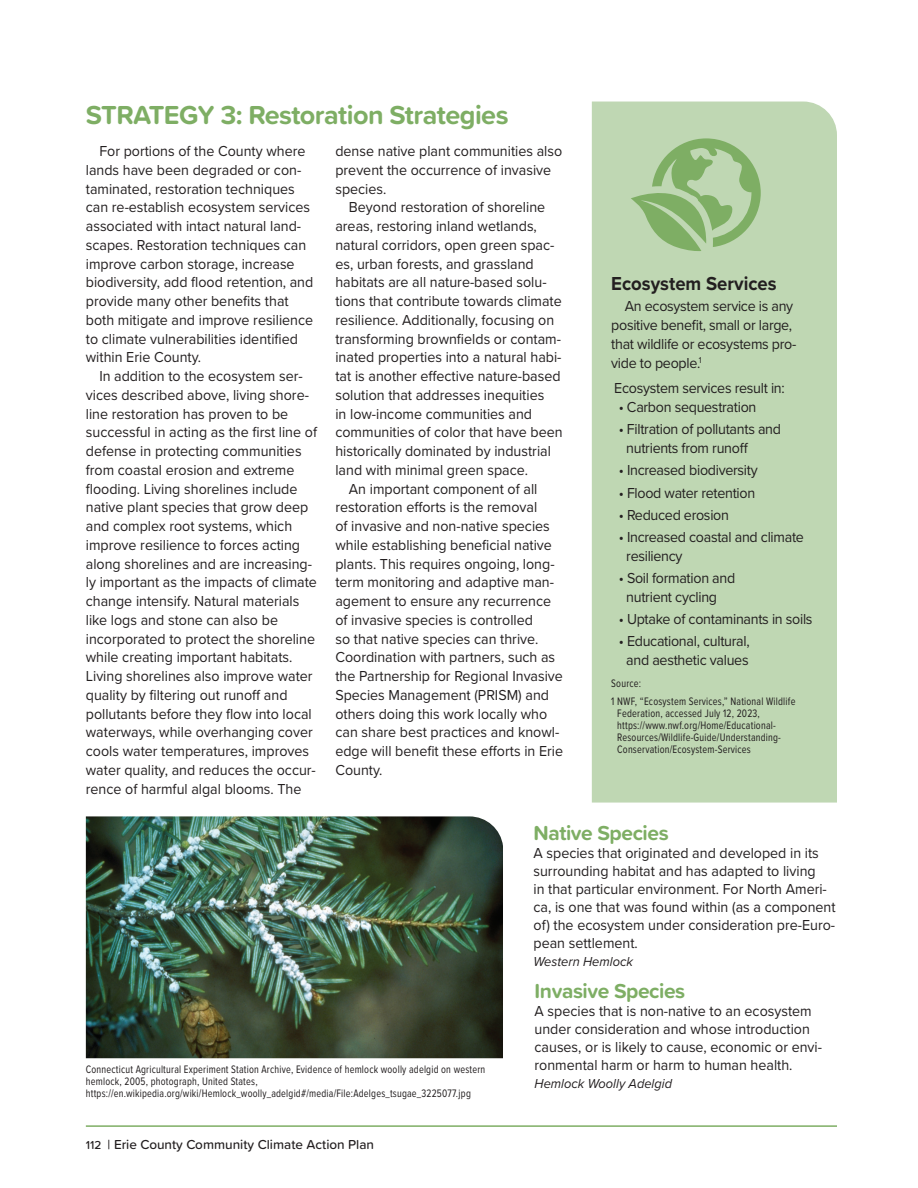
<style>
.page{position:relative;width:918px;height:1188px;background:#fff}
.page>*{position:absolute;margin:0;border:0;box-sizing:border-box;transform-origin:0 0}
.t1{font:700 27px "Proxima Soft";letter-spacing:-.02em;color:#7eae64}
.t2{font:700 21px "Proxima Soft";letter-spacing:-.02em;color:#7eae64}
.t3{font:700 19.5px "Proxima Nova";color:#231f20;scale:.95 1}
.t4{font:15px/18.8px "Proxima Nova";color:#231f20;scale:.95 1}
.t5{font:15px/18.8px "Proxima Nova";letter-spacing:-.02em;color:#231f20;scale:.95 1}
.t6{font:500 13.5px "Proxima Soft";color:#231f20}
.t7{font:italic 13.5px "Proxima Nova";color:#231f20;scale:.95 1}
.t8{font:11.25px/12px "Proxima Nova Cond";letter-spacing:.02em;color:#231f20;scale:.91 1}
.s1{font-size:12px}
</style>
<div class="page">
<hr style="left:86px;top:1125px;width:751px;height:2px;background:#7eae64">
<img style="left:86px;top:816px;width:417px;height:242px">
<div style="left:592px;top:102px;width:245px;height:701px;background:#bfd7b3"></div>
<svg style="left:631px;top:138px;width:130px;height:113px;background:#a3c590"></svg>
<h1 class="t1" style="left:86px;top:94px;width:424px">STRATEGY 3: Restoration Strategies</h1>
<p class="t4" style="left:86px;top:141px;width:241px;text-indent:13px">For portions of the County where lands have been degraded or con&shy;taminated, restoration techniques can re-establish ecosystem services associated with intact natural land&shy;scapes. Restoration techniques can improve carbon storage, increase biodiversity, add flood retention, and provide many other benefits that both mitigate and improve resilience to climate vulnerabilities identified within Erie County.</p>
<p class="t4" style="left:86px;top:366px;width:245px;text-indent:13px">In addition to the ecosystem ser&shy;vices described above, living shore&shy;line restoration has proven to be successful in acting as the first line of defense in protecting communities from coastal erosion and extreme flooding. Living shorelines include native plant species that grow deep and complex root systems, which improve resilience to forces acting along shorelines and are increasing&shy;ly important as the impacts of climate change intensify. Natural materials like logs and stone can also be incorporated to protect the shoreline while creating important habitats.<br>Living shorelines also improve water quality by filtering out runoff and pollutants before they flow into local waterways, while overhanging cover cools water temperatures, improves water quality, and reduces the occur&shy;rence of harmful algal blooms. The</p>
<p class="t4" style="left:335px;top:141px;width:240px">dense native plant communities also prevent the occurrence of invasive species.</p>
<p class="t4" style="left:349px;top:197px;width:208px">Beyond restoration of shoreline</p>
<p class="t4" style="left:335px;top:216px;width:214px">areas, restoring inland wetlands,</p>
<p class="t4" style="left:335px;top:235px;width:232px">natural corridors, open green spac-</p>
<p class="t4" style="left:335px;top:254px;width:210px">es, urban forests, and grassland</p>
<p class="t4" style="left:335px;top:272px;width:224px">habitats are all nature-based solu-</p>
<p class="t4" style="left:335px;top:291px;width:240px">tions that contribute towards climate</p>
<p class="t4" style="left:335px;top:310px;width:232px">resilience. Additionally, focusing on</p>
<p class="t4" style="left:335px;top:329px;width:239px">transforming brownfields or contam-</p>
<p class="t4" style="left:335px;top:347px;width:240px">inated properties into a natural habi-</p>
<p class="t4" style="left:335px;top:366px;width:239px">tat is another effective nature-based</p>
<p class="t4" style="left:335px;top:385px;width:221px">solution that addresses inequities</p>
<p class="t4" style="left:335px;top:404px;width:209px">in low-income communities and</p>
<p class="t4" style="left:335px;top:422px;width:241px">communities of color that have been</p>
<p class="t4" style="left:335px;top:441px;width:228px">historically dominated by industrial</p>
<p class="t4" style="left:335px;top:460px;width:204px">land with minimal green space.</p>
<p class="t4" style="left:349px;top:479px;width:200px">An important component of all</p>
<p class="t4" style="left:335px;top:497px;width:214px">restoration efforts is the removal</p>
<p class="t4" style="left:335px;top:516px;width:227px">of invasive and non-native species</p>
<p class="t4" style="left:335px;top:535px;width:229px">while establishing beneficial native</p>
<p class="t4" style="left:335px;top:554px;width:232px">plants. This requires ongoing, long-</p>
<p class="t4" style="left:335px;top:572px;width:232px">term monitoring and adaptive man-</p>
<p class="t4" style="left:335px;top:591px;width:229px">agement to ensure any recurrence</p>
<p class="t4" style="left:335px;top:610px;width:209px">of invasive species is controlled</p>
<p class="t4" style="left:335px;top:629px;width:215px">so that native species can thrive.</p>
<p class="t4" style="left:335px;top:647px;width:233px">Coordination with partners, such as</p>
<p class="t4" style="left:335px;top:666px;width:241px">the Partnership for Regional Invasive</p>
<p class="t4" style="left:335px;top:685px;width:226px">Species Management (PRISM) and</p>
<p class="t4" style="left:335px;top:704px;width:224px">others doing this work locally who</p>
<p class="t4" style="left:335px;top:722px;width:237px">can share best practices and knowl-</p>
<p class="t4" style="left:335px;top:741px;width:241px">edge will benefit these efforts in Erie</p>
<p class="t4" style="left:335px;top:760px;width:51px">County.</p>
<h3 class="t3" style="left:611px;top:269px;width:176px">Ecosystem Services</h3>
<p class="t5" style="left:611px;top:296px;width:196px;text-indent:13px">An ecosystem service is any positive benefit, small or large, that wildlife or ecosystems pro&shy;vide to people.<sup>1</sup></p>
<p class="t5" style="left:614px;top:378px;width:181px">Ecosystem services result in:</p>
<p class="t5" style="left:619px;top:397px;width:146px">• Carbon sequestration</p>
<p class="t5" style="left:626px;top:419px;width:164px;text-indent:-8px">• Filtration of pollutants and nutrients from runoff</p>
<p class="t5" style="left:619px;top:460px;width:148px">• Increased biodiversity</p>
<p class="t5" style="left:619px;top:482px;width:145px">• Flood water retention</p>
<p class="t5" style="left:619px;top:505px;width:117px">• Reduced erosion</p>
<p class="t5" style="left:626px;top:527px;width:189px;text-indent:-7px">• Increased coastal and climate resiliency</p>
<p class="t5" style="left:626px;top:568px;width:116px;text-indent:-7px">• Soil formation and nutrient cycling</p>
<p class="t5" style="left:619px;top:609px;width:205px">• Uptake of contaminants in soils</p>
<p class="t5" style="left:619px;top:631px;width:139px;text-align:center">• Educational, cultural, and aesthetic values</p>
<p class="t8" style="left:611px;top:673px;width:204px;line-height:18.8px">Source:<br>1 NWF, “Ecosystem Services,” National Wildlife</p>
<p class="t8" style="left:617px;top:707px;width:181px">Federation, accessed July 12, 2023, https://www.nwf.org/Home/Educational-Resources/Wildlife-Guide/Understanding-Conservation/Ecosystem-Services</p>
<p class="t8" style="left:86px;top:1063px;width:441px">Connecticut Agricultural Experiment Station Archive, Evidence of hemlock woolly adelgid on western hemlock, 2005, photograph, United States, https://en.wikipedia.org/wiki/Hemlock_woolly_adelgid#/media/File:Adelges_tsugae_3225077.jpg</p>
<p class="t6" style="left:86px;top:1134px;width:290px"><span class="s1">112</span> | Erie County Community Climate Action Plan</p>
<h2 class="t2" style="left:534px;top:817px;width:137px">Native Species</h2>
<p class="t4" style="left:534px;top:844px;width:320px;line-height:18px">A species that originated and developed in its surrounding habitat and has adapted to living<br>in that particular environment. For North Ameri&shy;ca, is one that was found within (as a component of) the ecosystem under consideration pre-Euro&shy;pean settlement.</p>
<p class="t7" style="left:534px;top:952px;width:106px">Western Hemlock</p>
<h2 class="t2" style="left:535px;top:975px;width:152px">Invasive Species</h2>
<p class="t4" style="left:535px;top:1002px;width:304px;line-height:18px">A species that is non-native to an ecosystem under consideration and whose introduction causes, or is likely to cause, economic or envi&shy;ronmental harm or harm to human health.</p>
<p class="t7" style="left:535px;top:1074px;width:146px">Hemlock Woolly Adelgid</p>
</div>
